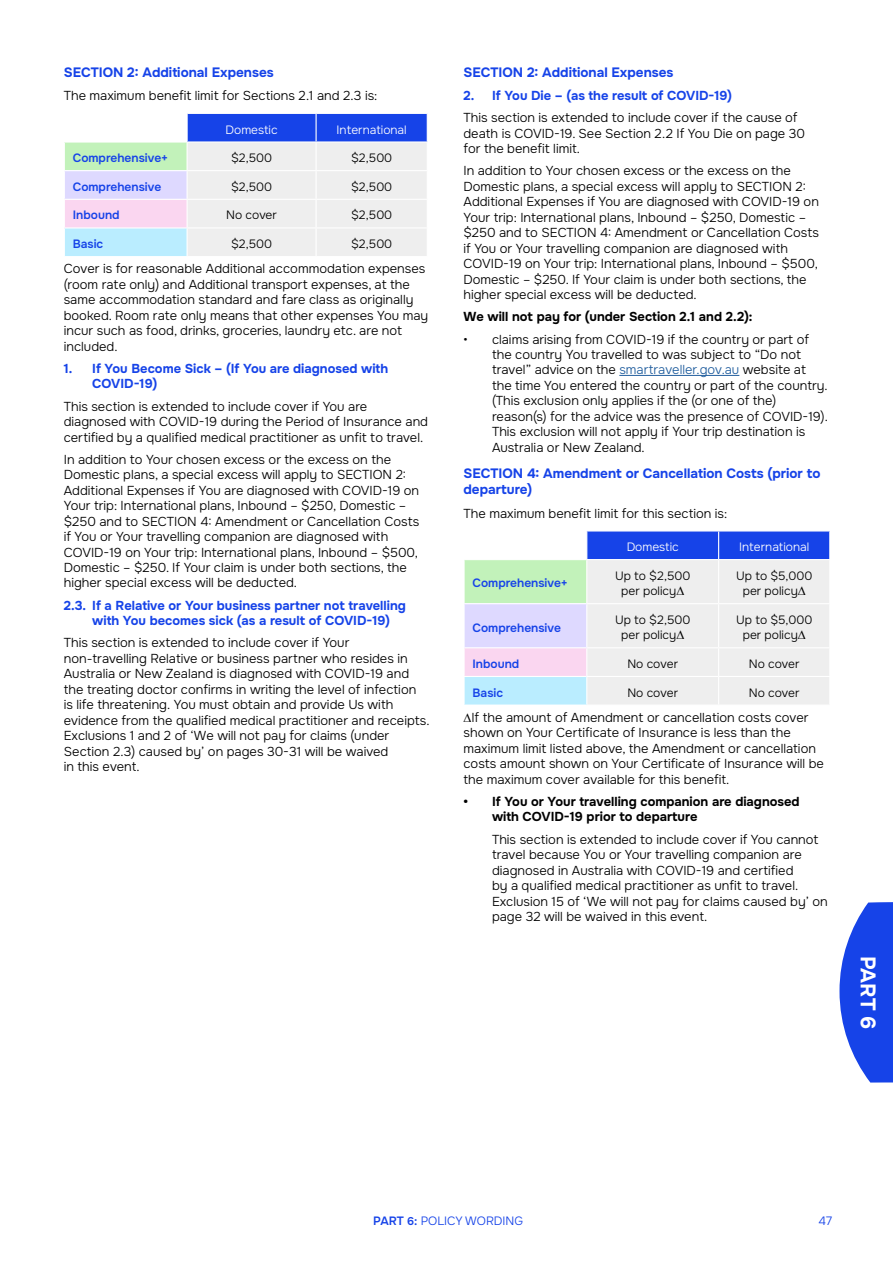
<style>
.page{position:relative;width:893px;height:1263px;background:#fff}
.page>*{position:absolute;margin:0;border:0;box-sizing:border-box;transform-origin:0 0}
.t1{font:700 21px "Onest";color:#fff}
.t2{font:700 13.5px/16.5px "Onest";color:#1643e8}
.BODY_COPY{font:300 12.9px/15.5px "Onest";color:#000}
.BULLETS_1{font:300 12.9px/15.5px "Onest";color:#000}
.BULLETS_1_BOLD_BLUE{font:700 12.9px/15.5px "Onest";color:#1643e8}
.BULLETS_1_BOLD{font:700 12.9px/15.5px "Onest";color:#000}
.BODY_BOLD{font:700 12.9px "Onest";color:#000}
.BODY_COPY-2{font:300 12px/15.5px "Onest";color:#000;text-align:center}
.BODY_COPY-3{font:600 12px "Onest";color:#1643e8}
.BODY_COPY-4{font:300 12px "Onest";color:#fff}
.t3{font:300 12px "Onest";color:#1643e8}
.s1{color:#215e9e}
.s2{font-weight:600}
.s3{font-weight:600;font-size:11.25px}
</style>
<div class="page">
<svg style="left:839px;top:902px;width:54px;height:180px"></svg>
<div style="left:64px;top:142px;width:123px;height:29px;background:#c2f2ba"></div>
<div style="left:64px;top:171px;width:123px;height:28px;background:#ded9ff"></div>
<div style="left:64px;top:199px;width:123px;height:29px;background:#fad6f0"></div>
<div style="left:64px;top:228px;width:123px;height:29px;background:#baedff"></div>
<hr style="left:64px;top:141px;width:123px;height:2px;background:#fff">
<hr style="left:64px;top:170px;width:123px;height:1px;background:#fff">
<hr style="left:64px;top:199px;width:123px;height:1px;background:#fff">
<hr style="left:64px;top:227px;width:123px;height:1px;background:#fff">
<svg style="left:64px;top:142px;width:1px;height:114px"></svg>
<svg style="left:187px;top:113px;width:241px;height:143px;background:#c5ceed"></svg>
<hr style="left:64px;top:256px;width:123px;height:1px;background:#fff">
<hr style="left:619px;top:375px;width:120px;height:1px;background:#215e9e">
<div style="left:464px;top:560px;width:123px;height:44px;background:#c2f2ba"></div>
<div style="left:464px;top:604px;width:123px;height:44px;background:#ded9ff"></div>
<div style="left:464px;top:648px;width:123px;height:28px;background:#fad6f0"></div>
<div style="left:464px;top:676px;width:123px;height:29px;background:#baedff"></div>
<hr style="left:463px;top:560px;width:2px;height:43px;background:#fff">
<hr style="left:463px;top:603px;width:124px;height:1px;background:#fff">
<hr style="left:463px;top:604px;width:2px;height:43px;background:#fff">
<hr style="left:463px;top:647px;width:124px;height:1px;background:#fff">
<hr style="left:463px;top:648px;width:2px;height:28px;background:#fff">
<hr style="left:463px;top:676px;width:124px;height:1px;background:#fff">
<hr style="left:463px;top:677px;width:2px;height:27px;background:#fff">
<svg style="left:586px;top:531px;width:244px;height:173px;background:#ccd3ed"></svg>
<hr style="left:463px;top:704px;width:124px;height:2px;background:#fff">
<h3 class="t2" style="left:64px;top:64px;width:211px">SECTION 2: Additional Expenses</h3>
<p class="BODY_COPY" style="left:64px;top:88px;width:315px">The maximum benefit limit for Sections 2.1 and 2.3 is:</p>
<p class="BODY_COPY-4" style="left:226px;top:122px;width:54px">Domestic</p>
<p class="BODY_COPY-4" style="left:337px;top:122px;width:72px">International</p>
<p class="BODY_COPY-3" style="left:73px;top:150px;width:97px">Comprehensive+</p>
<p class="BODY_COPY-2" style="left:231px;top:150px;width:43px">$2,500</p>
<p class="BODY_COPY-2" style="left:351px;top:150px;width:43px">$2,500</p>
<p class="BODY_COPY-3" style="left:73px;top:179px;width:90px">Comprehensive</p>
<p class="BODY_COPY-2" style="left:231px;top:179px;width:43px">$2,500</p>
<p class="BODY_COPY-2" style="left:351px;top:179px;width:43px">$2,500</p>
<p class="BODY_COPY-3" style="left:73px;top:208px;width:48px">Inbound</p>
<p class="BODY_COPY-2" style="left:226px;top:208px;width:52px">No cover</p>
<p class="BODY_COPY-2" style="left:351px;top:208px;width:43px">$2,500</p>
<p class="BODY_COPY-3" style="left:73px;top:236px;width:32px">Basic</p>
<p class="BODY_COPY-2" style="left:231px;top:236px;width:43px">$2,500</p>
<p class="BODY_COPY-2" style="left:351px;top:236px;width:43px">$2,500</p>
<p class="BODY_COPY" style="left:64px;top:261px;width:366px">Cover is for reasonable Additional accommodation expenses (room rate only) and Additional transport expenses, at the same accommodation standard and fare class as originally booked. Room rate only means that other expenses You may incur such as food, drinks, groceries, laundry etc. are not included.</p>
<p class="BULLETS_1_BOLD_BLUE" style="left:92px;top:361px;width:297px;text-indent:-28px">1. If You Become Sick – (If You are diagnosed with<br>COVID-19)</p>
<p class="BODY_COPY" style="left:64px;top:399px;width:366px">This section is extended to include cover if You are diagnosed with COVID-19 during the Period of Insurance and certified by a qualified medical practitioner as unfit to travel.</p>
<p class="BODY_COPY" style="left:64px;top:452px;width:357px">In addition to Your chosen excess or the excess on the Domestic plans, a special excess will apply to SECTION 2:<br>Additional Expenses if You are diagnosed with COVID-19 on Your trip: International plans, Inbound – $250, Domestic – $250 and to SECTION 4: Amendment or Cancellation Costs if You or Your travelling companion are diagnosed with COVID-19 on Your trip: International plans, Inbound – $500, Domestic – $250. If Your claim is under both sections, the higher special excess will be deducted.</p>
<p class="BULLETS_1_BOLD_BLUE" style="left:92px;top:598px;width:315px;text-indent:-28px">2.3. If a Relative or Your business partner not travelling with You becomes sick (as a result of COVID-19)</p>
<p class="BODY_COPY" style="left:64px;top:635px;width:367px">This section is extended to include cover if Your non‑travelling Relative or business partner who resides in Australia or New Zealand is diagnosed with COVID-19 and the treating doctor confirms in writing the level of infection<br>is life threatening. You must obtain and provide Us with evidence from the qualified medical practitioner and receipts.<br>Exclusions 1 and 2 of ‘We will not pay for claims (under Section 2.3) caused by’ on pages 30-31 will be waived<br>in this event.</p>
<h3 class="t2" style="left:463px;top:64px;width:211px">SECTION 2: Additional Expenses</h3>
<p class="BULLETS_1_BOLD_BLUE" style="left:463px;top:88px;width:270px">2. If You Die – (as the result of COVID-19)</p>
<p class="BODY_COPY" style="left:463px;top:110px;width:343px">This section is extended to include cover if the cause of death is COVID-19. See Section 2.2 If You Die on page 30 for the benefit limit.</p>
<p class="BODY_COPY" style="left:463px;top:163px;width:357px">In addition to Your chosen excess or the excess on the Domestic plans, a special excess will apply to SECTION 2:<br>Additional Expenses if You are diagnosed with COVID-19 on Your trip: International plans, Inbound – $250, Domestic – $250 and to SECTION 4: Amendment or Cancellation Costs if You or Your travelling companion are diagnosed with COVID-19 on Your trip: International plans, Inbound – $500, Domestic – $250. If Your claim is under both sections, the higher special excess will be deducted.</p>
<p class="BODY_BOLD" style="left:463px;top:309px;width:291px">We will not pay for (under Section 2.1 and 2.2):</p>
<p class="BULLETS_1" style="left:492px;top:332px;width:337px;text-indent:-28px">• claims arising from COVID-19 if the country or part of the country You travelled to was subject to “Do not travel” advice on the <span class="s1">smartraveller.gov.au</span> website at the time You entered the country or part of the country. (This exclusion only applies if the (or one of the) reason(s) for the advice was the presence of COVID-19).<br>This exclusion will not apply if Your trip destination is Australia or New Zealand.</p>
<h3 class="t2" style="left:463px;top:465px;width:358px">SECTION 4: Amendment or Cancellation Costs (prior to departure)</h3>
<p class="BODY_COPY" style="left:463px;top:506px;width:265px">The maximum benefit limit for this section is:</p>
<p class="BODY_COPY-4" style="left:627px;top:540px;width:54px">Domestic</p>
<p class="BODY_COPY-4" style="left:739px;top:540px;width:72px">International</p>
<p class="BODY_COPY-3" style="left:473px;top:576px;width:97px">Comprehensive+</p>
<p class="BODY_COPY-2" style="left:615px;top:568px;width:77px">Up to $2,500 per policy∆</p>
<p class="BODY_COPY-2" style="left:736px;top:568px;width:78px">Up to $5,000 per policy∆</p>
<p class="BODY_COPY-3" style="left:473px;top:620px;width:90px">Comprehensive</p>
<p class="BODY_COPY-2" style="left:615px;top:612px;width:77px">Up to $2,500 per policy∆</p>
<p class="BODY_COPY-2" style="left:736px;top:612px;width:78px">Up to $5,000 per policy∆</p>
<p class="BODY_COPY-3" style="left:473px;top:656px;width:48px">Inbound</p>
<p class="BODY_COPY-2" style="left:627px;top:656px;width:52px">No cover</p>
<p class="BODY_COPY-2" style="left:749px;top:656px;width:52px">No cover</p>
<p class="BODY_COPY-3" style="left:473px;top:685px;width:32px">Basic</p>
<p class="BODY_COPY-2" style="left:627px;top:685px;width:52px">No cover</p>
<p class="BODY_COPY-2" style="left:749px;top:685px;width:52px">No cover</p>
<p class="BODY_COPY" style="left:463px;top:710px;width:362px">∆If the amount of Amendment or cancellation costs cover shown on Your Certificate of Insurance is less than the maximum limit listed above, the Amendment or cancellation costs amount shown on Your Certificate of Insurance will be the maximum cover available for this benefit.</p>
<p class="BULLETS_1_BOLD" style="left:492px;top:794px;width:309px;text-indent:-28px">• If You or Your travelling companion are diagnosed with COVID-19 prior to departure</p>
<p class="BULLETS_1" style="left:492px;top:832px;width:337px">This section is extended to include cover if You cannot travel because You or Your travelling companion are diagnosed in Australia with COVID-19 and certified<br>by a qualified medical practitioner as unfit to travel.<br>Exclusion 15 of ‘We will not pay for claims caused by’ on page 32 will be waived in this event.</p>
<h1 class="t1" style="left:881px;top:955px;width:75px;rotate:90deg">PART 6</h1>
<p class="t3" style="left:373px;top:1214px;width:151px"><span class="s2">PART</span> <span class="s3">6</span><span class="s2">:</span> POLICY WORDING</p>
<p class="t3" style="left:818px;top:1214px;width:15px">47</p>
</div>
